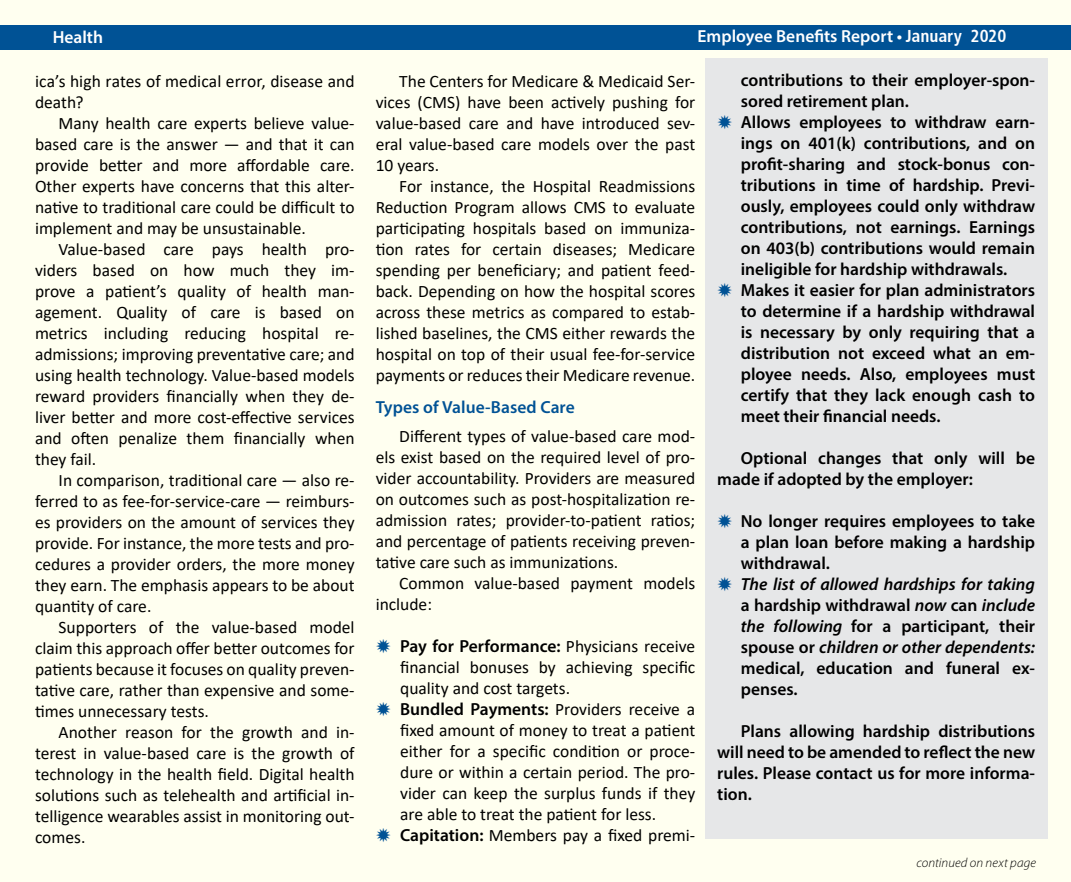
<style>
.page{position:relative;width:1071px;height:882px;background:#fff}
.page>*{position:absolute;margin:0;border:0;box-sizing:border-box;transform-origin:0 0}
.t1{font:17.5px/21px "Calibri";color:#000;text-align:justify}
.t2{font:600 17.5px/21px "Myriad Pro";color:#000;text-align:justify}
.t3{font:600 17.5px "Myriad Pro";color:#fff}
.t4{font:600 17.5px "Myriad Pro";letter-spacing:.005em;color:#005295}
.t5{font:italic 300 13.12px "Myriad Pro";letter-spacing:.01em;color:#000}
.s1{font-family:"Humanist 777 BT Bold Condensed B";font-weight:400}
.s2{font-family:"Calibri";font-weight:400}
.s3{font-family:"Myriad Pro";font-weight:600}
.s4{font-style:italic}
</style>
<div class="page">
<div style="left:1px;top:1px;width:1070px;height:881px;background:#fffff0"></div>
<div style="left:0;top:25px;width:1071px;height:24px;background:#005295"></div>
<div style="left:705px;top:59px;width:342px;height:780px;background:#e6e7e8"></div>
<p class="t3" style="left:53px;top:26px;width:52px">Health</p>
<p class="t3" style="left:698px;top:25px;width:310px">Employee Benefits Report • <span class="s1">January 2020</span></p>
<p class="t1" style="left:35px;top:70px;width:321px">ica’s high rates of medical error, disease and death?</p>
<p class="t1" style="left:35px;top:112px;width:321px;text-indent:24px">Many health care experts believe value&shy;based care is the answer — and that it can provide better and more affordable care.<br>Other experts have concerns that this alter&shy;native to traditional care could be difficult to implement and may be unsustainable.</p>
<p class="t1" style="left:35px;top:238px;width:321px;text-indent:24px">Value-based care pays health pro&shy;viders based on how much they im&shy;prove a patient’s quality of health man&shy;agement. Quality of care is based on metrics including reducing hospital re&shy;admissions; improving preventative care; and using health technology. Value-based models reward providers financially when they de&shy;liver better and more cost-effective services and often penalize them financially when they fail.</p>
<p class="t1" style="left:35px;top:469px;width:321px;text-indent:24px">In comparison, traditional care — also re&shy;ferred to as fee-for-service-care — reimburs&shy;es providers on the amount of services they provide. For instance, the more tests and pro&shy;cedures a provider orders, the more money they earn. The emphasis appears to be about quantity of care.</p>
<p class="t1" style="left:35px;top:616px;width:321px;text-indent:24px">Supporters of the value-based model claim this approach offer better outcomes for patients because it focuses on quality preven&shy;tative care, rather than expensive and some&shy;times unnecessary tests.</p>
<p class="t1" style="left:35px;top:721px;width:321px;text-indent:24px">Another reason for the growth and in&shy;terest in value-based care is the growth of technology in the health field. Digital health solutions such as telehealth and artificial in&shy;telligence wearables assist in monitoring out&shy;comes.</p>
<p class="t1" style="left:376px;top:70px;width:321px;text-indent:24px">The Centers for Medicare &amp; Medicaid Ser&shy;vices (CMS) have been actively pushing for value-based care and have introduced sev&shy;eral value-based care models over the past 10 years.</p>
<p class="t1" style="left:376px;top:175px;width:321px;text-indent:24px">For instance, the Hospital Readmissions Reduction Program allows CMS to evaluate participating hospitals based on immuniza&shy;tion rates for certain diseases; Medicare spending per beneficiary; and patient feed&shy;back. Depending on how the hospital scores across these metrics as compared to estab&shy;lished baselines, the CMS either rewards the hospital on top of their usual fee-for-service payments or reduces their Medicare revenue.</p>
<p class="t4" style="left:376px;top:396px;width:201px">Types of Value-Based Care</p>
<p class="t1" style="left:376px;top:425px;width:321px;text-indent:24px">Different types of value-based care mod&shy;els exist based on the required level of pro&shy;vider accountability. Providers are measured on outcomes such as post-hospitalization re&shy;admission rates; provider-to-patient ratios; and percentage of patients receiving preven&shy;tative care such as immunizations.</p>
<p class="t1" style="left:376px;top:572px;width:321px;text-indent:24px">Common value-based payment models include:</p>
<p class="t2" style="left:400px;top:635px;width:297px">Pay for Performance: <span class="s2">Physicians receive</span></p>
<p class="t1" style="left:400px;top:656px;width:297px;text-align:left">financial bonuses by achieving specific quality and cost targets.<br><span class="s3">Bundled Payments:</span> Providers receive a fixed amount of money to treat a patient either for a specific condition or proce&shy;dure or within a certain period. The pro&shy;vider can keep the surplus funds if they are able to treat the patient for less.<br><span class="s3">Capitation:</span> Members pay a fixed premi-</p>
<p class="t2" style="left:741px;top:69px;width:296px;text-align:left">contributions to their employer-spon&shy;sored retirement plan.<br>Allows employees to withdraw earn&shy;ings on 401(k) contributions, and on profit-sharing and stock-bonus con&shy;tributions in time of hardship. Previ&shy;ously, employees could only withdraw contributions, not earnings. Earnings on 403(b) contributions would remain ineligible for hardship withdrawals.<br>Makes it easier for plan administrators to determine if a hardship withdrawal is necessary by only requiring that a distribution not exceed what an em&shy;ployee needs. Also, employees must certify that they lack enough cash to meet their financial needs.</p>
<p class="t2" style="left:717px;top:447px;width:319px;text-indent:24px">Optional changes that only will be made if adopted by the employer:</p>
<p class="t2" style="left:741px;top:510px;width:296px">No longer requires employees to take a plan loan before making a hardship withdrawal.</p>
<p class="t2" style="left:741px;top:573px;width:296px"><span class="s4">The list of allowed hardships for taking </span>a hardship withdrawal <span class="s4">now</span> can <span class="s4">include the following</span> for a participant, their spouse or <span class="s4">children or other dependents: </span>medical, education and funeral ex&shy;penses.</p>
<p class="t2" style="left:717px;top:720px;width:319px;text-indent:24px">Plans allowing hardship distributions will need to be amended to reflect the new rules. Please contact us for more informa&shy;tion.</p>
<p class="t5" style="left:916px;top:856px;width:121px">continued on next page</p>
</div>
